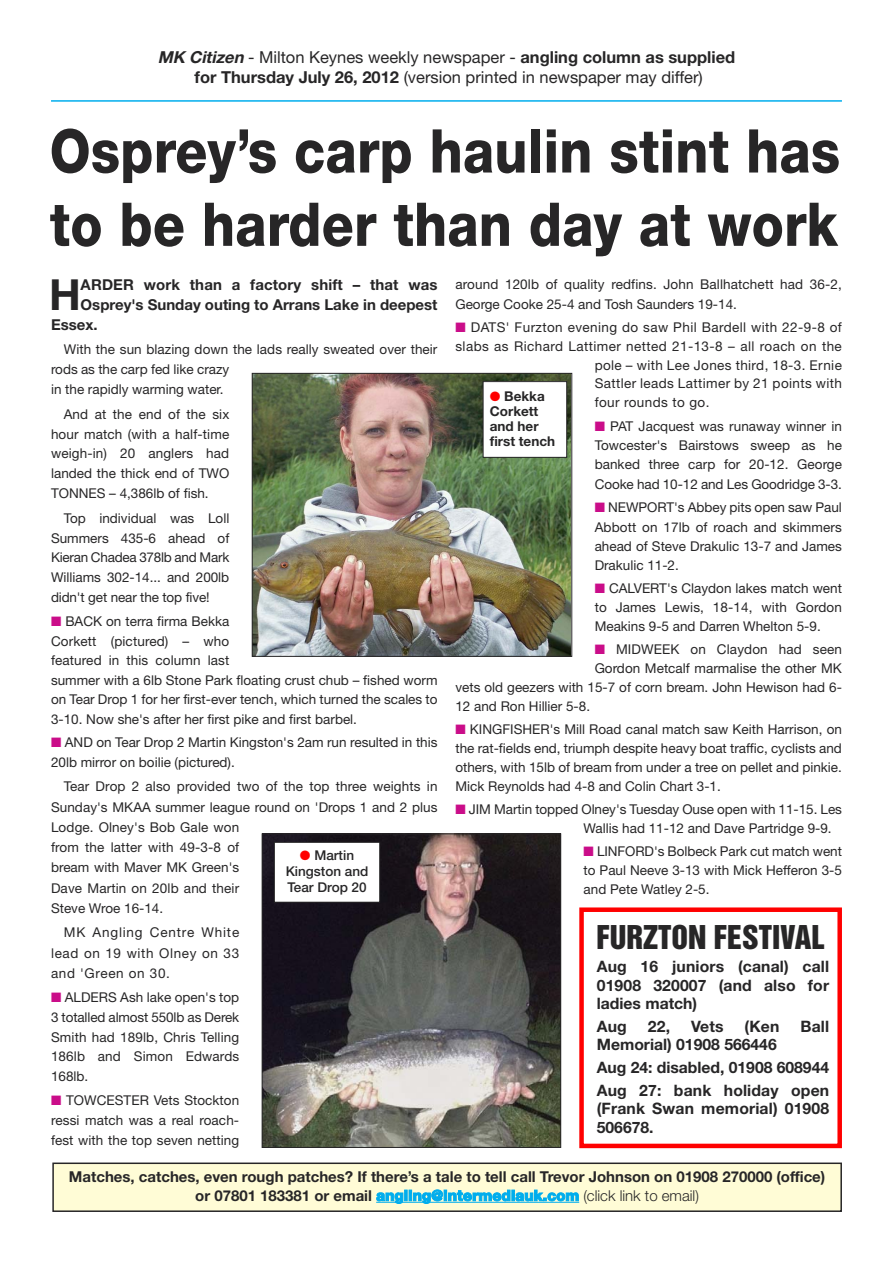
<style>
.page{position:relative;width:893px;height:1263px;background:#fff}
.page>*{position:absolute;margin:0;border:0;box-sizing:border-box;transform-origin:0 0}
.t1{font:800 60.3px/73.3px "Helvetica Neue";letter-spacing:.005em;color:#272627;scale:.87 1}
.t2{font:700 42.9px "Helvetica Neue";color:#272627}
.t3{font:30px "Helvetica Inserat";color:#272627}
.t4{font:16.5px/19.8px "Helvetica Neue";color:#272627;text-align:center}
.t5{font:700 15.75px/18.5px "Helvetica Neue";letter-spacing:.01em;color:#272627}
.t6{font:700 15px/19.2px "Helvetica Neue";color:#272627;text-align:center}
.t7{font:13.5px/20px "Helvetica Neue";color:#272627;text-align:justify}
.t8{font:13.5px "Helvetica Neue";letter-spacing:.03em;color:#272627}
.t9{font:700 13.5px/15px "Helvetica Neue";color:#272627}
.t10{font:500 13.5px/15.9px "Helvetica Neue";color:#272627;text-align:center}
.s1{font-weight:700;font-style:italic}
.s2{font-weight:700}
.s3{color:#ca0d89}
.s4{color:#f00}
.s5{font-weight:800;color:#00aded}
.s6{font-weight:300}
</style>
<div class="page">
<div style="left:579px;top:907px;width:263px;height:241px;border:4px solid #f00"></div>
<hr style="left:51px;top:100px;width:791px;height:2px;background:#00aded">
<div style="left:53px;top:1163px;width:788px;height:48px;background:#fffcd6"></div>
<div style="left:52px;top:1162px;width:790px;height:50px;border:2px solid #272627"></div>
<hr style="left:376px;top:1202px;width:203px;height:1px;background:#00aded">
<img style="left:254px;top:375px;width:316px;height:280px">
<div style="left:252px;top:373px;width:320px;height:284px;border:1px solid #272627"></div>
<div style="left:483px;top:382px;width:84px;height:75px;background:#fff"></div>
<div style="left:483px;top:381px;width:84px;height:77px;border:1px solid #272627"></div>
<img style="left:264px;top:835px;width:295px;height:311px">
<div style="left:262px;top:833px;width:299px;height:315px;border:1px solid #272627"></div>
<div style="left:274px;top:842px;width:106px;height:60px;background:#fff"></div>
<div style="left:274px;top:842px;width:106px;height:60px;border:1px solid #272627"></div>
<p class="t4" style="left:158px;top:49px;width:579px"><span class="s1">MK Citizen</span> - Milton Keynes weekly newspaper - <span class="s2">angling column as supplied for Thursday July 26, 2012</span> (version printed in newspaper may differ)</p>
<h1 class="t1" style="left:50px;top:120px;width:910px">Osprey’s carp haulin stint has to be harder than day at work</h1>
<h2 class="t2" style="left:49px;top:280px;width:33px">H</h2>
<p class="t6" style="left:81px;top:277px;width:358px">ARDER work than a factory shift – that was</p>
<p class="t6" style="left:81px;top:297px;width:358px">Osprey's Sunday outing to Arrans Lake in deepest</p>
<p class="t6" style="left:51px;top:317px;width:48px">Essex.</p>
<p class="t7" style="left:51px;top:341px;width:388px;text-align:left;text-indent:13px">With the sun blazing down the lads really sweated over their rods as the carp fed like crazy<br>in the rapidly warming water.</p>
<p class="t7" style="left:51px;top:405px;width:180px;text-indent:13px">And at the end of the six hour match (with a half-time weigh-in) 20 anglers had landed the thick end of TWO TONNES – 4,386lb of fish.</p>
<p class="t7" style="left:51px;top:509px;width:180px;text-indent:13px">Top individual was Loll Summers 435-6 ahead of Kieran Chadea 378lb and Mark Williams 302-14... and 200lb didn't get near the top five!</p>
<p class="t7" style="left:51px;top:613px;width:388px;line-height:19.5px;text-align:left"><span class="s3">■</span> BACK on terra firma Bekka<br>Corkett (pictured) – who<br>featured in this column last<br>summer with a 6lb Stone Park floating crust chub – fished worm on Tear Drop 1 for her first-ever tench, which turned the scales to 3-10. Now she's after her first pike and first barbel.</p>
<p class="t7" style="left:51px;top:734px;width:388px;line-height:19.5px"><span class="s3">■</span> AND on Tear Drop 2 Martin Kingston's 2am run resulted in this<br>20lb mirror on boilie (pictured).</p>
<p class="t7" style="left:51px;top:778px;width:388px;text-align:left;text-indent:13px">Tear Drop 2 also provided two of the top three weights in Sunday's MKAA summer league round on 'Drops 1 and 2 plus Lodge. Olney's Bob Gale won<br>from the latter with 49-3-8 of<br>bream with Maver MK Green's<br>Dave Martin on 20lb and their<br>Steve Wroe 16-14.</p>
<p class="t7" style="left:51px;top:924px;width:190px;text-indent:13px">MK Angling Centre White lead on 19 with Olney on 33 and 'Green on 30.</p>
<p class="t7" style="left:51px;top:988px;width:190px"><span class="s3">■</span> ALDERS Ash lake open's top 3 totalled almost 550lb as Derek Smith had 189lb, Chris Telling 186lb and Simon Edwards 168lb.</p>
<p class="t7" style="left:51px;top:1092px;width:190px"><span class="s3">■</span> TOWCESTER Vets Stockton ressi match was a real roach&shy;fest with the top seven netting</p>
<p class="t10" style="left:286px;top:849px;width:84px"><span class="s4">●</span> Martin<br>Kingston and<br>Tear Drop 20</p>
<p class="t7" style="left:455px;top:276px;width:388px">around 120lb of quality redfins. John Ballhatchett had 36-2,<br>George Cooke 25-4 and Tosh Saunders 19-14.</p>
<p class="t8" style="left:455px;top:322px;width:388px"><span class="s3">■</span> DATS' Furzton evening do saw Phil Bardell with 22-9-8 of</p>
<p class="t8" style="left:455px;top:341px;width:388px">slabs as Richard Lattimer netted 21-13-8 – all roach on the</p>
<p class="t8" style="left:595px;top:360px;width:249px">pole – with Lee Jones third, 18-3. Ernie</p>
<p class="t8" style="left:595px;top:379px;width:249px">Sattler leads Lattimer by 21 points with</p>
<p class="t8" style="left:595px;top:397px;width:116px">four rounds to go.</p>
<p class="t7" style="left:595px;top:417px;width:249px;line-height:19.4px"><span class="s3">■</span> PAT Jacquest was runaway winner in Towcester's Bairstows sweep as he banked three carp for 20-12. George Cooke had 10-12 and Les Goodridge 3-3.</p>
<p class="t7" style="left:595px;top:499px;width:249px;line-height:19.4px"><span class="s3">■</span> NEWPORT's Abbey pits open saw Paul Abbott on 17lb of roach and skimmers ahead of Steve Drakulic 13-7 and James Drakulic 11-2.</p>
<p class="t7" style="left:595px;top:580px;width:249px;line-height:18.8px"><span class="s3">■</span> CALVERT's Claydon lakes match went to James Lewis, 18-14, with Gordon Meakins 9-5 and Darren Whelton 5-9.</p>
<p class="t7" style="left:595px;top:641px;width:249px"><span class="s3">■</span> MIDWEEK on Claydon had seen</p>
<p class="t7" style="left:595px;top:659px;width:249px">Gordon Metcalf marmalise the other MK</p>
<p class="t7" style="left:455px;top:678px;width:388px">vets old geezers with 15-7 of corn bream. John Hewison had 6-</p>
<p class="t7" style="left:455px;top:697px;width:136px">12 and Ron Hillier 5-8.</p>
<p class="t7" style="left:455px;top:721px;width:388px;line-height:18.9px"><span class="s3">■</span> KINGFISHER's Mill Road canal match saw Keith Harrison, on the rat-fields end, triumph despite heavy boat traffic, cyclists and others, with 15lb of bream from under a tree on pellet and pinkie.<br>Mick Reynolds had 4-8 and Colin Chart 3-1.</p>
<p class="t7" style="left:584px;top:801px;width:260px;line-height:18.9px;text-indent:-128px"><span class="s3">■</span> JIM Martin topped Olney's Tuesday Ouse open with 11-15. Les<br>Wallis had 11-12 and Dave Partridge 9-9.</p>
<p class="t7" style="left:584px;top:843px;width:260px;line-height:18.9px"><span class="s3">■</span> LINFORD's Bolbeck Park cut match went to Paul Neeve 3-13 with Mick Hefferon 3-5 and Pete Watley 2-5.</p>
<p class="t9" style="left:490px;top:390px;width:67px"><span class="s4">●</span> Bekka<br>Corkett and her first tench</p>
<h3 class="t3" style="left:596px;top:925px;width:230px">FURZTON FESTIVAL</h3>
<p class="t5" style="left:597px;top:959px;width:234px;text-align:justify">Aug 16 juniors (canal) call 01908 320007 (and also for ladies match)</p>
<p class="t5" style="left:597px;top:1018px;width:32px">Aug</p>
<p class="t5" style="left:648px;top:1018px;width:24px">22,</p>
<p class="t5" style="left:691px;top:1018px;width:34px">Vets</p>
<p class="t5" style="left:745px;top:1018px;width:36px">(Ken</p>
<p class="t5" style="left:800px;top:1018px;width:30px">Ball</p>
<p class="t5" style="left:597px;top:1035px;width:234px;line-height:22.6px">Memorial) 01908 566446<br>Aug 24: disabled, 01908 608944<br>Aug 27: bank holiday open</p>
<p class="t5" style="left:597px;top:1101px;width:234px">(Frank Swan memorial) 01908<br>506678.</p>
<p class="t6" style="left:69px;top:1168px;width:758px">Matches, catches, even rough patches? If there’s a tale to tell call Trevor Johnson on 01908 270000 (office) or 07801 183381 or email <span class="s5">angling@intermediauk.com</span> <span class="s6">(click link to email)</span></p>
</div>
